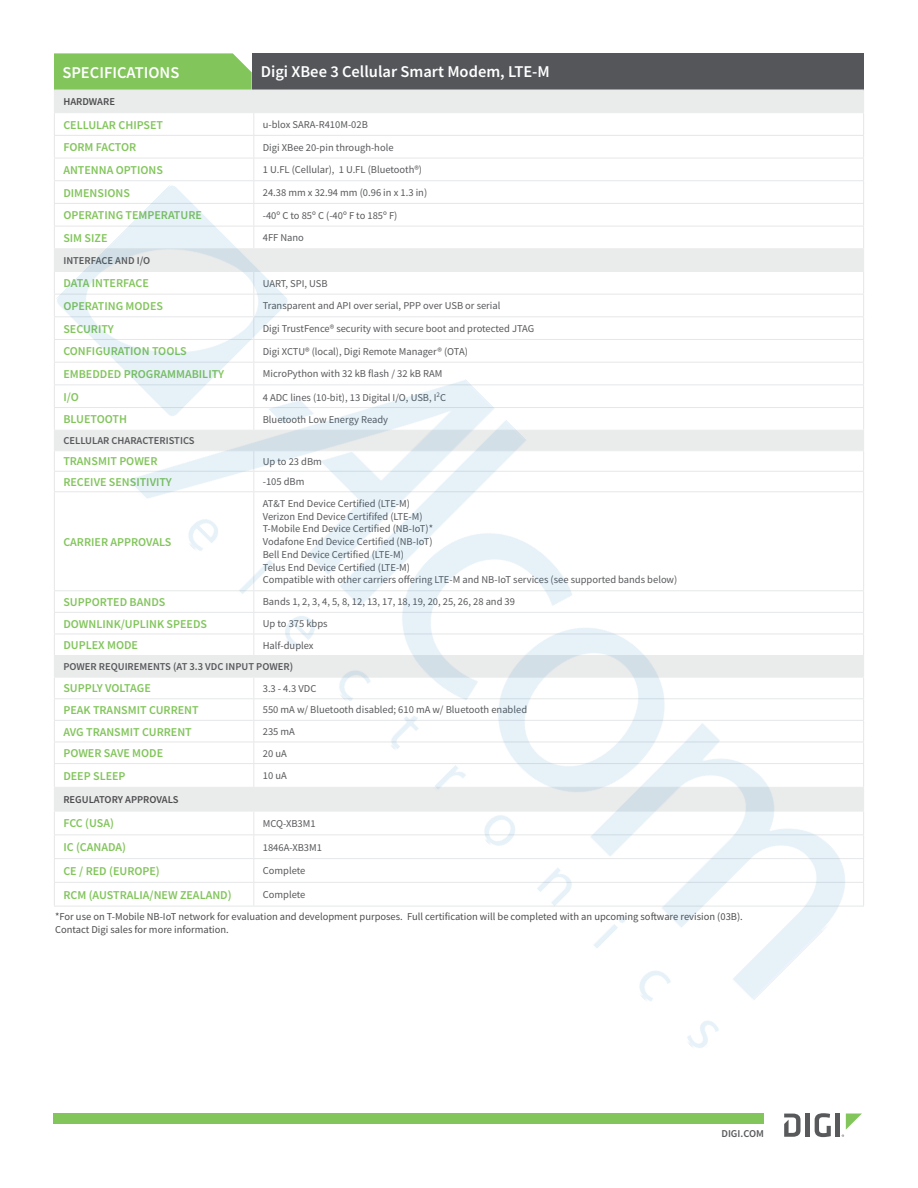
<style>
.page{position:relative;width:918px;height:1188px;background:#fff}
.page>*{position:absolute;margin:0;border:0;box-sizing:border-box;transform-origin:0 0}
.t1{font:600 16.5px "Source Sans Pro";color:#fff}
.Table_-_Left_Column{font:600 12px "Source Sans Pro";color:#82c55b}
.Table_-_Body_Copy{font:10.5px "Source Sans Pro";color:#58595b}
.Table_-_Header{font:10.5px/13.5px "Source Sans Pro";color:#4d4d4f}
.Table_-_Header-2{font:600 10.5px "Source Sans Pro";color:#58595b}
.Table_-_Header-3{font:600 10.5px "Source Sans Pro";color:#4d4d4f}
</style>
<div class="page">
<div style="left:252px;top:53px;width:612px;height:38px;background:#54565a"></div>
<div style="left:254px;top:91px;width:609px;height:21px;background:#eaebeb"></div>
<hr style="left:254px;top:90px;width:610px;height:1px;background:#eaebeb">
<hr style="left:254px;top:112px;width:610px;height:1px;background:#eaebeb">
<svg style="left:54px;top:53px;width:200px;height:82px"></svg>
<svg style="left:863px;top:90px;width:1px;height:45px"></svg>
<div style="left:805px;top:1114px;width:5px;height:23px;background:#58595b"></div>
<svg style="left:815px;top:1113px;width:16px;height:24px"></svg>
<hr style="left:836px;top:1114px;width:4px;height:23px;background:#58595b">
<svg style="left:784px;top:1114px;width:17px;height:23px"></svg>
<svg style="left:842px;top:1114px;width:20px;height:23px"></svg>
<div style="left:53px;top:1114px;width:711px;height:10px;background:#82c55b"></div>
<img style="left:54px;top:135px;width:810px;height:913px">
<p class="t1" style="left:62px;top:62px;width:118px">SPECIFICATIONS</p>
<p class="t1" style="left:261px;top:61px;width:291px">Digi XBee 3 Cellular Smart Modem, LTE-M</p>
<p class="Table_-_Header-3" style="left:63px;top:95px;width:53px">HARDWARE</p>
<p class="Table_-_Left_Column" style="left:63px;top:117px;width:101px">CELLULAR CHIPSET</p>
<p class="Table_-_Body_Copy" style="left:263px;top:118px;width:107px">u-blox SARA-R410M-02B</p>
<p class="Table_-_Left_Column" style="left:63px;top:139px;width:74px">FORM FACTOR</p>
<p class="Table_-_Body_Copy" style="left:263px;top:140px;width:132px">Digi XBee 20-pin through-hole</p>
<p class="Table_-_Left_Column" style="left:63px;top:162px;width:101px">ANTENNA OPTIONS</p>
<p class="Table_-_Body_Copy" style="left:263px;top:163px;width:161px">1 U.FL (Cellular), 1 U.FL (Bluetooth®)</p>
<p class="Table_-_Left_Column" style="left:63px;top:185px;width:68px">DIMENSIONS</p>
<p class="Table_-_Body_Copy" style="left:263px;top:186px;width:166px">24.38 mm x 32.94 mm (0.96 in x 1.3 in)</p>
<p class="Table_-_Left_Column" style="left:63px;top:207px;width:140px">OPERATING TEMPERATURE</p>
<p class="Table_-_Body_Copy" style="left:263px;top:209px;width:136px">-40º C to 85º C (-40º F to 185º F)</p>
<p class="Table_-_Left_Column" style="left:63px;top:230px;width:46px">SIM SIZE</p>
<p class="Table_-_Body_Copy" style="left:263px;top:231px;width:43px">4FF Nano</p>
<p class="Table_-_Header-2" style="left:63px;top:254px;width:88px">INTERFACE AND I/O</p>
<p class="Table_-_Left_Column" style="left:63px;top:275px;width:87px">DATA INTERFACE</p>
<p class="Table_-_Body_Copy" style="left:263px;top:277px;width:66px">UART, SPI, USB</p>
<p class="Table_-_Left_Column" style="left:63px;top:298px;width:101px">OPERATING MODES</p>
<p class="Table_-_Body_Copy" style="left:263px;top:299px;width:239px">Transparent and API over serial, PPP over USB or serial</p>
<p class="Table_-_Left_Column" style="left:63px;top:321px;width:52px">SECURITY</p>
<p class="Table_-_Body_Copy" style="left:263px;top:322px;width:273px">Digi TrustFence® security with secure boot and protected JTAG</p>
<p class="Table_-_Left_Column" style="left:63px;top:343px;width:125px">CONFIGURATION TOOLS</p>
<p class="Table_-_Body_Copy" style="left:263px;top:345px;width:207px">Digi XCTU® (local), Digi Remote Manager® (OTA)</p>
<p class="Table_-_Left_Column" style="left:63px;top:366px;width:162px">EMBEDDED PROGRAMMABILITY</p>
<p class="Table_-_Body_Copy" style="left:263px;top:367px;width:181px">MicroPython with 32 kB flash / 32 kB RAM</p>
<p class="Table_-_Left_Column" style="left:63px;top:389px;width:17px">I/O</p>
<p class="Table_-_Body_Copy" style="left:263px;top:391px;width:185px">4 ADC lines (10-bit), 13 Digital I/O, USB, I<sup>2</sup>C</p>
<p class="Table_-_Left_Column" style="left:63px;top:412px;width:65px">BLUETOOTH</p>
<p class="Table_-_Body_Copy" style="left:263px;top:413px;width:127px">Bluetooth Low Energy Ready</p>
<p class="Table_-_Header-2" style="left:63px;top:434px;width:133px">CELLULAR CHARACTERISTICS</p>
<p class="Table_-_Left_Column" style="left:63px;top:454px;width:96px">TRANSMIT POWER</p>
<p class="Table_-_Body_Copy" style="left:263px;top:455px;width:61px">Up to 23 dBm</p>
<p class="Table_-_Left_Column" style="left:63px;top:474px;width:110px">RECEIVE SENSITIVITY</p>
<p class="Table_-_Body_Copy" style="left:263px;top:475px;width:43px">-105 dBm</p>
<p class="Table_-_Left_Column" style="left:63px;top:534px;width:110px">CARRIER APPROVALS</p>
<p class="Table_-_Body_Copy" style="left:263px;top:497px;width:149px">AT&amp;T End Device Certified (LTE-M)</p>
<p class="Table_-_Body_Copy" style="left:263px;top:510px;width:161px">Verizon End Device Certififed (LTE-M)</p>
<p class="Table_-_Body_Copy" style="left:263px;top:522px;width:172px">T-Mobile End Device Certified (NB-IoT)*</p>
<p class="Table_-_Body_Copy" style="left:263px;top:535px;width:171px">Vodafone End Device Certified (NB-IoT)</p>
<p class="Table_-_Body_Copy" style="left:263px;top:548px;width:143px">Bell End Device Certified (LTE-M)</p>
<p class="Table_-_Body_Copy" style="left:263px;top:561px;width:149px">Telus End Device Certified (LTE-M)</p>
<p class="Table_-_Body_Copy" style="left:263px;top:573px;width:416px">Compatible with other carriers offering LTE-M and NB-IoT services (see supported bands below)</p>
<p class="Table_-_Left_Column" style="left:63px;top:594px;width:104px">SUPPORTED BANDS</p>
<p class="Table_-_Body_Copy" style="left:263px;top:595px;width:254px">Bands 1, 2, 3, 4, 5, 8, 12, 13, 17, 18, 19, 20, 25, 26, 28 and 39</p>
<p class="Table_-_Left_Column" style="left:63px;top:616px;width:145px">DOWNLINK/UPLINK SPEEDS</p>
<p class="Table_-_Body_Copy" style="left:263px;top:617px;width:66px">Up to 375 kbps</p>
<p class="Table_-_Left_Column" style="left:63px;top:637px;width:76px">DUPLEX MODE</p>
<p class="Table_-_Body_Copy" style="left:263px;top:639px;width:52px">Half-duplex</p>
<p class="Table_-_Header-2" style="left:63px;top:660px;width:231px">POWER REQUIREMENTS (AT 3.3 VDC INPUT POWER)</p>
<p class="Table_-_Left_Column" style="left:63px;top:681px;width:89px">SUPPLY VOLTAGE</p>
<p class="Table_-_Body_Copy" style="left:263px;top:682px;width:55px">3.3 - 4.3 VDC</p>
<p class="Table_-_Left_Column" style="left:63px;top:702px;width:137px">PEAK TRANSMIT CURRENT</p>
<p class="Table_-_Body_Copy" style="left:263px;top:703px;width:266px">550 mA w/ Bluetooth disabled; 610 mA w/ Bluetooth enabled</p>
<p class="Table_-_Left_Column" style="left:63px;top:724px;width:130px">AVG TRANSMIT CURRENT</p>
<p class="Table_-_Body_Copy" style="left:263px;top:725px;width:34px">235 mA</p>
<p class="Table_-_Left_Column" style="left:63px;top:745px;width:101px">POWER SAVE MODE</p>
<p class="Table_-_Body_Copy" style="left:263px;top:747px;width:25px">20 uA</p>
<p class="Table_-_Left_Column" style="left:63px;top:768px;width:64px">DEEP SLEEP</p>
<p class="Table_-_Body_Copy" style="left:263px;top:769px;width:25px">10 uA</p>
<p class="Table_-_Header-3" style="left:63px;top:793px;width:117px">REGULATORY APPROVALS</p>
<p class="Table_-_Left_Column" style="left:63px;top:816px;width:52px">FCC (USA)</p>
<p class="Table_-_Body_Copy" style="left:263px;top:817px;width:54px">MCQ-XB3M1</p>
<p class="Table_-_Left_Column" style="left:63px;top:839px;width:64px">IC (CANADA)</p>
<p class="Table_-_Body_Copy" style="left:263px;top:840px;width:61px">1846A-XB3M1</p>
<p class="Table_-_Left_Column" style="left:63px;top:863px;width:98px">CE / RED (EUROPE)</p>
<p class="Table_-_Body_Copy" style="left:263px;top:864px;width:44px">Complete</p>
<p class="Table_-_Left_Column" style="left:63px;top:887px;width:170px">RCM (AUSTRALIA/NEW ZEALAND)</p>
<p class="Table_-_Body_Copy" style="left:263px;top:888px;width:44px">Complete</p>
<p class="Table_-_Header" style="left:55px;top:909px;width:689px">*For use on T-Mobile NB-IoT network for evaluation and development purposes. Full certification will be completed with an upcoming software revision (03B).<br>Contact Digi sales for more information.</p>
<p class="Table_-_Header-2" style="left:721px;top:1127px;width:44px">DIGI.COM</p>
</div>
